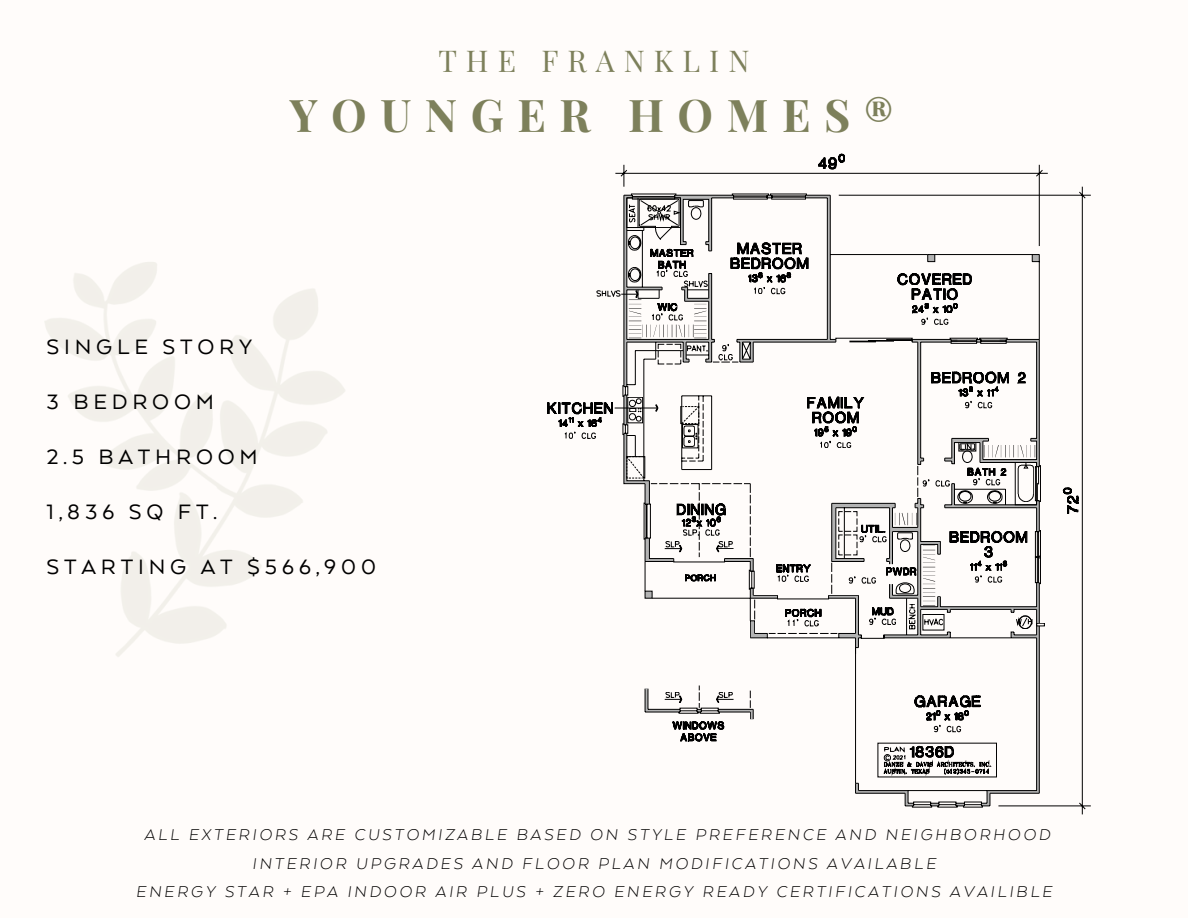
<style>
.page{position:relative;width:1188px;height:918px;background:#fffcfa}
.page>*{position:absolute;margin:0;border:0;box-sizing:border-box;transform-origin:0 0}
.t1{font:700 45px "Playfair Display";letter-spacing:.3em;color:#7d805b}
.t2{font:30px "Playfair Display";letter-spacing:.3em;color:#7d805b}
.t3{font:24px "Arquitecta";letter-spacing:.2em;color:#000}
.t4{font:italic 300 18px "Arquitecta";letter-spacing:.15em;color:#000}
</style>
<div class="page">
<svg style="left:905px;top:186px;width:186px;height:629px"></svg>
<svg style="left:1072px;top:488px;width:6px;height:25px"></svg>
<svg style="left:1045px;top:488px;width:27px;height:279px"></svg>
<svg style="left:547px;top:154px;width:498px;height:652px"></svg>
<h1 class="t2" style="left:438px;top:39px;width:313px">THE FRANKLIN</h1>
<p class="t1" style="left:290px;top:84px;width:606px">YOUNGER HOMES®</p>
<p class="t3" style="left:47px;top:336px;width:207px">SINGLE STORY</p>
<p class="t3" style="left:47px;top:391px;width:169px">3 BEDROOM</p>
<p class="t3" style="left:47px;top:446px;width:213px">2.5 BATHROOM</p>
<p class="t3" style="left:47px;top:501px;width:172px">1,836 SQ FT.</p>
<p class="t3" style="left:47px;top:556px;width:331px">STARTING AT $566,900</p>
<p class="t4" style="left:144px;top:827px;width:908px">ALL EXTERIORS ARE CUSTOMIZABLE BASED ON STYLE PREFERENCE AND NEIGHBORHOOD</p>
<h2 class="t4" style="left:252px;top:855px;width:685px">INTERIOR UPGRADES AND FLOOR PLAN MODIFICATIONS AVAILABLE</h2>
<p class="t4" style="left:136px;top:883px;width:918px">ENERGY STAR + EPA INDOOR AIR PLUS + ZERO ENERGY READY CERTIFICATIONS AVAILIBLE</p>
</div>
